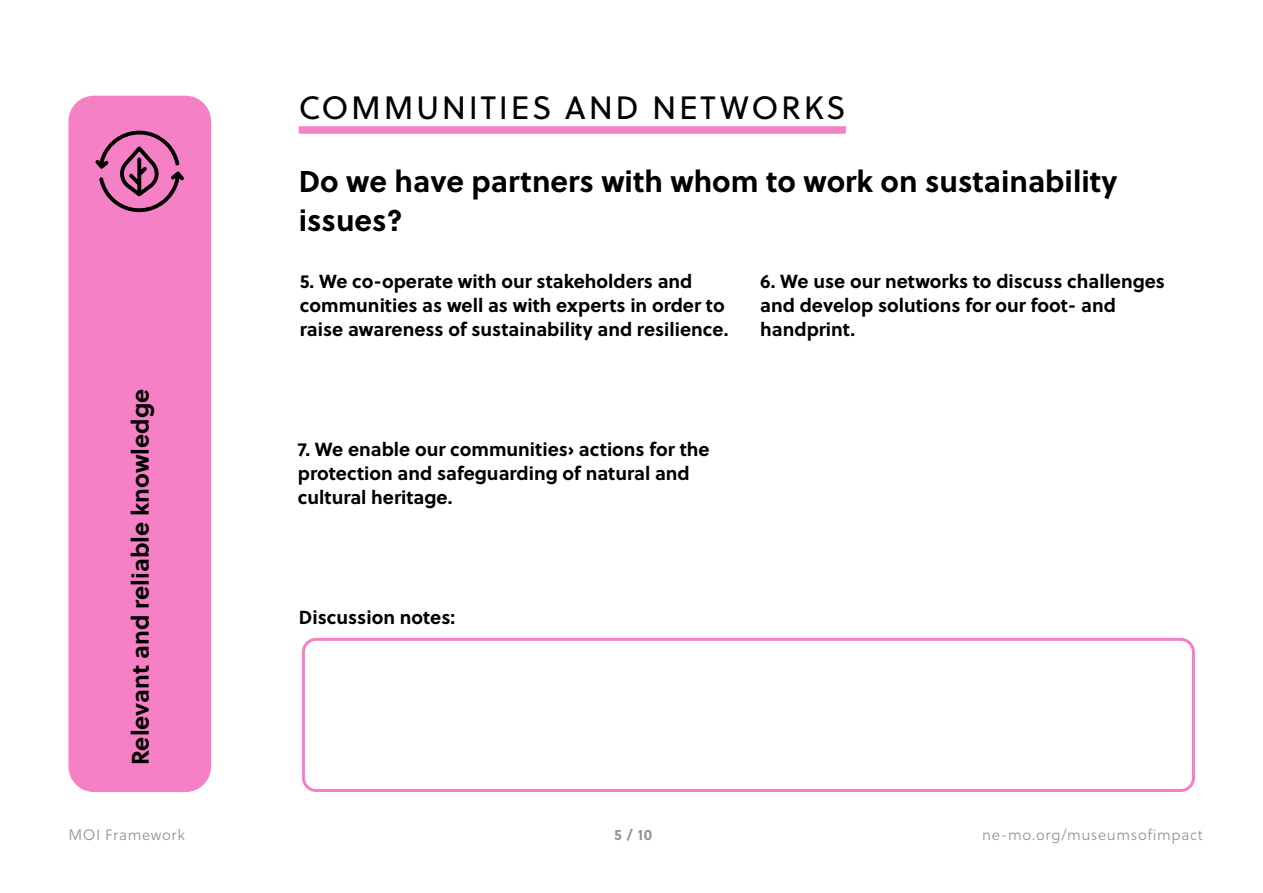
<style>
.page{position:relative;width:1263px;height:893px;background:#fff}
.page>*{position:absolute;margin:0;border:0;box-sizing:border-box;transform-origin:0 0}
.subheader_impact{font:32.25px "Soleil";letter-spacing:.08em;color:#000}
.question_no_underlin{font:700 30px/39px "Soleil";color:#000}
.t1{font:700 24px "Soleil";color:#000}
.statements{font:700 18.9px/24px "Soleil";color:#000}
.t2{font:15px "Soleil Lt";letter-spacing:.04em;color:#949494}
.t3{font:700 15px "Soleil";color:#949494}
</style>
<div class="page">
<div style="left:68px;top:96px;width:143px;height:696px;background:#f680c6;border-radius:26px"></div>
<svg style="left:95px;top:130px;width:89px;height:83px"></svg>
<div style="left:299px;top:126px;width:547px;height:8px;background:#f680c6"></div>
<div style="left:302px;top:638px;width:893px;height:154px;border:3px solid #f680c6;border-radius:13px"></div>
<p class="subheader_impact" style="left:299px;top:85px;width:548px">COMMUNITIES AND NETWORKS</p>
<h3 class="question_no_underlin" style="left:299px;top:160px;width:820px">Do we have partners with whom to work on sustainability issues?</h3>
<p class="t1" style="left:122px;top:765px;width:378px;rotate:-90deg">Relevant and reliable knowledge</p>
<p class="statements" style="left:300px;top:268px;width:430px">5. We co-operate with our stakeholders and communities as well as with experts in order to raise awareness of sustainability and resilience.</p>
<p class="statements" style="left:760px;top:268px;width:406px">6. We use our networks to discuss challenges and develop solutions for our foot- and handprint.</p>
<p class="statements" style="left:298px;top:436px;width:413px">7. We enable our communities› actions for the protection and safeguarding of natural and cultural heritage.</p>
<p class="statements" style="left:299px;top:604px;width:158px">Discussion notes:</p>
<p class="t2" style="left:68px;top:824px;width:118px">MOI Framework</p>
<p class="t3" style="left:614px;top:823px;width:40px">5 / 10</p>
<p class="t2" style="left:982px;top:824px;width:222px">ne-mo.org/museumsofimpact</p>
</div>
